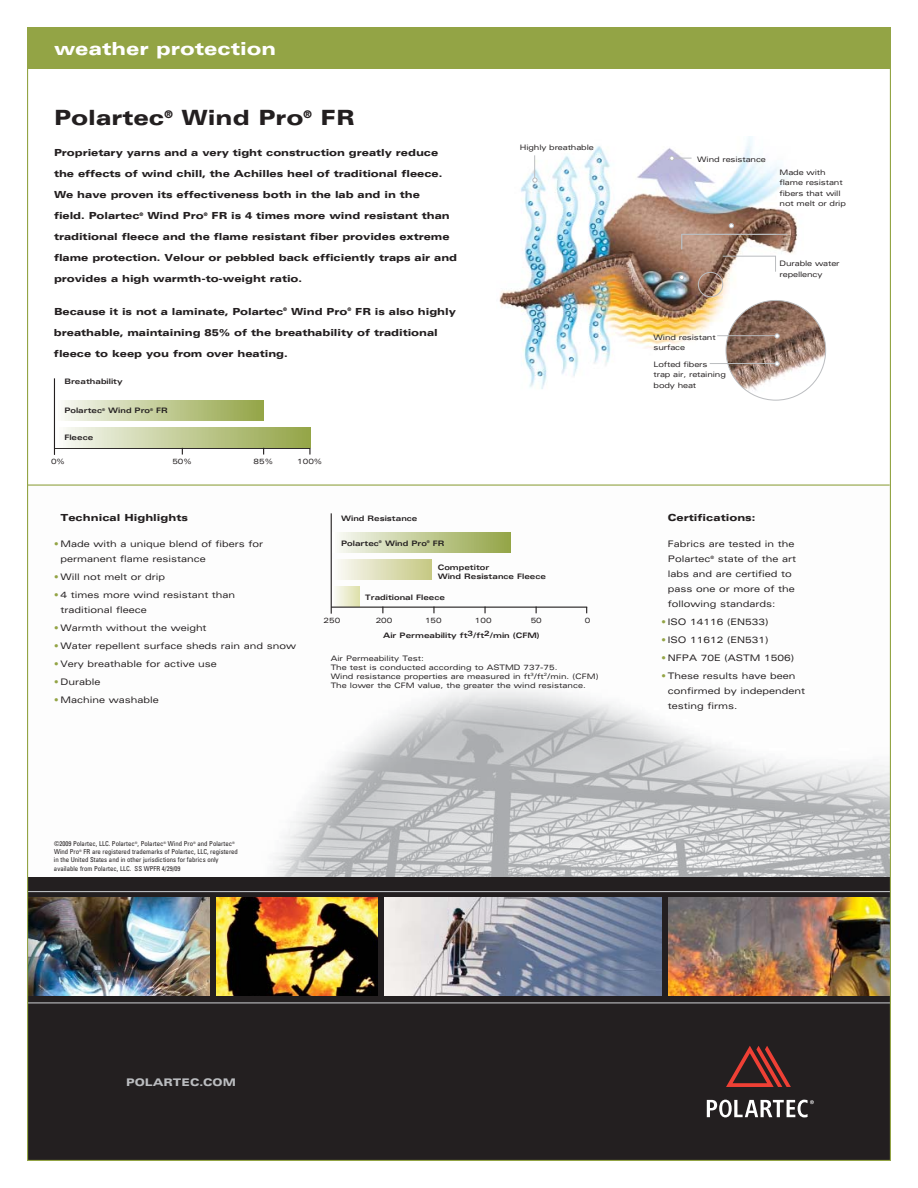
<style>
.page{position:relative;width:918px;height:1188px;background:#fff}
.page>*{position:absolute;margin:0;border:0;box-sizing:border-box;transform-origin:0 0}
.t1{font:900 expanded 21px "Univers";color:#231f20}
.t2{font:900 expanded 18px "Univers";color:#fff}
.t3{font:900 expanded 10.5px "Univers";color:#bbbdc0}
.t4{font:900 expanded 9.75px/21px "Univers";letter-spacing:-.005em;color:#231f20}
.t5{font:expanded 9px/15px "Univers";color:#231f20}
.t6{font:expanded 7.5px/10.5px "Univers";color:#231f20}
.t7{font:700 expanded 7.5px/9px "Univers";color:#231f20}
.t8{font:condensed 6.75px/8.1px "Univers";color:#231f20}
.s1{color:#93a445}
</style>
<div class="page">
<img style="left:29px;top:513px;width:860px;height:365px">
<div style="left:27px;top:878px;width:864px;height:283px;background:#231f20"></div>
<svg style="left:707px;top:1100px;width:107px;height:17px"></svg>
<svg style="left:726px;top:1046px;width:65px;height:41px"></svg>
<hr style="left:27px;top:1002px;width:864px;height:1px;background:#bbbdc0">
<hr style="left:27px;top:891px;width:864px;height:1px;background:#bbbdc0">
<img style="left:29px;top:898px;width:180px;height:98px">
<img style="left:216px;top:898px;width:162px;height:98px">
<img style="left:385px;top:898px;width:277px;height:98px">
<img style="left:668px;top:898px;width:221px;height:98px">
<div style="left:27px;top:27px;width:864px;height:41px;background:#93a445"></div>
<img style="left:499px;top:136px;width:328px;height:263px">
<img style="left:726px;top:300px;width:100px;height:100px;border-radius:50%">
<div style="left:698px;top:272px;width:25px;height:25px;border:1px solid #bbbdc0;border-radius:50%"></div>
<svg style="left:669px;top:156px;width:23px;height:5px"></svg>
<svg style="left:532px;top:155px;width:5px;height:28px"></svg>
<svg style="left:679px;top:234px;width:109px;height:46px"></svg>
<svg style="left:729px;top:223px;width:5px;height:5px"></svg>
<hr style="left:717px;top:335px;width:60px;height:1px;background:#bbbdc0">
<svg style="left:775px;top:333px;width:5px;height:5px"></svg>
<hr style="left:710px;top:363px;width:67px;height:1px;background:#bbbdc0">
<svg style="left:775px;top:361px;width:5px;height:5px"></svg>
<hr style="left:54px;top:448px;width:256px;height:1px;background:#231f20">
<div style="left:55px;top:428px;width:255px;height:20px;background:linear-gradient(to right,#f8faf5,#92a444)"></div>
<div style="left:55px;top:401px;width:208px;height:20px;background:linear-gradient(to right,#f8faf4,#93a445)"></div>
<hr style="left:54px;top:378px;width:1px;height:77px;background:#231f20">
<svg style="left:309px;top:448px;width:2px;height:7px"></svg>
<svg style="left:332px;top:586px;width:27px;height:21px"></svg>
<div style="left:332px;top:559px;width:100px;height:21px;background:linear-gradient(to right,#fcfbf9,#c5c883)"></div>
<div style="left:332px;top:532px;width:178px;height:21px;background:linear-gradient(to right,#f8faf4,#93a445)"></div>
<hr style="left:331px;top:513px;width:1px;height:101px;background:#231f20">
<hr style="left:331px;top:607px;width:256px;height:1px;background:#231f20">
<hr style="left:27px;top:485px;width:863px;height:1px;background:#93a445">
<h2 class="t2" style="left:54px;top:42px;width:224px">weather protection</h2>
<h1 class="t1" style="left:54px;top:109px;width:302px">Polartec<sup>®</sup> Wind Pro<sup>®</sup> FR</h1>
<p class="t4" style="left:54px;top:143px;width:405px">Proprietary yarns and a very tight construction greatly reduce the effects of wind chill, the Achilles heel of traditional fleece.<br>We have proven its effectiveness both in the lab and in the<br>field. Polartec<sup>®</sup> Wind Pro<sup>®</sup> FR is 4 times more wind resistant than traditional fleece and the flame resistant fiber provides extreme flame protection. Velour or pebbled back efficiently traps air and provides a high warmth-to-weight ratio.</p>
<p class="t4" style="left:54px;top:301px;width:403px">Because it is not a laminate, Polartec<sup>®</sup> Wind Pro<sup>®</sup> FR is also highly breathable, maintaining 85% of the breathability of traditional fleece to keep you from over heating.</p>
<p class="t7" style="left:64px;top:378px;width:60px">Breathability</p>
<p class="t7" style="left:64px;top:407px;width:105px">Polartec<sup>®</sup> Wind Pro<sup>®</sup> FR</p>
<p class="t7" style="left:64px;top:434px;width:30px">Fleece</p>
<p class="t6" style="left:51px;top:457px;width:15px">0%</p>
<p class="t6" style="left:172px;top:457px;width:21px">50%</p>
<p class="t6" style="left:254px;top:457px;width:21px">85%</p>
<p class="t6" style="left:297px;top:457px;width:26px">100%</p>
<p class="t6" style="left:520px;top:143px;width:75px">Highly breathable</p>
<p class="t4" style="left:60px;top:508px;width:129px">Technical Highlights</p>
<p class="t5" style="left:60px;top:537px;width:204px;text-indent:-6px"><span class="s1">•</span> Made with a unique blend of fibers for permanent flame resistance</p>
<p class="t5" style="left:54px;top:570px;width:113px"><span class="s1">•</span> Will not melt or drip</p>
<p class="t5" style="left:60px;top:588px;width:176px;text-indent:-6px"><span class="s1">•</span> 4 times more wind resistant than traditional fleece</p>
<p class="t5" style="left:54px;top:621px;width:154px"><span class="s1">•</span> Warmth without the weight</p>
<p class="t5" style="left:54px;top:639px;width:244px"><span class="s1">•</span> Water repellent surface sheds rain and snow</p>
<p class="t5" style="left:54px;top:657px;width:164px"><span class="s1">•</span> Very breathable for active use</p>
<p class="t5" style="left:54px;top:675px;width:48px"><span class="s1">•</span> Durable</p>
<p class="t5" style="left:54px;top:693px;width:106px"><span class="s1">•</span> Machine washable</p>
<p class="t7" style="left:341px;top:514px;width:78px">Wind Resistance</p>
<p class="t7" style="left:341px;top:539px;width:105px">Polartec<sup>®</sup> Wind Pro<sup>®</sup> FR</p>
<p class="t7" style="left:438px;top:563px;width:110px">Competitor<br>Wind Resistance Fleece</p>
<p class="t7" style="left:365px;top:593px;width:81px">Traditional Fleece</p>
<p class="t6" style="left:324px;top:616px;width:18px">250</p>
<p class="t6" style="left:376px;top:616px;width:18px">200</p>
<p class="t6" style="left:425px;top:616px;width:18px">150</p>
<p class="t6" style="left:475px;top:616px;width:18px">100</p>
<p class="t6" style="left:531px;top:616px;width:13px">50</p>
<p class="t6" style="left:585px;top:616px;width:7px">0</p>
<p class="t7" style="left:383px;top:632px;width:158px">Air Permeability ft3/ft2/min (CFM)</p>
<p class="t6" style="left:331px;top:654px;width:269px;line-height:9px">Air Permeability Test:<br>The test is conducted according to ASTMD 737-75.<br>Wind resistance properties are measured in ft<sup>3</sup>/ft<sup>2</sup>/min. (CFM)<br>The lower the CFM value, the greater the wind resistance.</p>
<p class="t8" style="left:54px;top:840px;width:186px">©2009 Polartec, LLC. Polartec<sup>®</sup>, Polartec<sup>®</sup> Wind Pro<sup>®</sup> and Polartec<sup>® </sup>Wind Pro<sup>®</sup> FR are registered trademarks of Polartec, LLC, registered in the United States and in other jurisdictions for fabrics only available from Polartec, LLC. SS WPFR 4/29/09</p>
<p class="t6" style="left:697px;top:154px;width:70px">Wind resistance</p>
<p class="t6" style="left:780px;top:167px;width:68px">Made with flame resistant fibers that will not melt or drip</p>
<p class="t6" style="left:780px;top:259px;width:61px">Durable water repellency</p>
<p class="t6" style="left:654px;top:332px;width:64px">Wind resistant surface</p>
<p class="t6" style="left:654px;top:359px;width:74px">Lofted fibers trap air, retaining body heat</p>
<p class="t4" style="left:668px;top:508px;width:89px">Certifications:</p>
<p class="t5" style="left:668px;top:537px;width:130px">Fabrics are tested in the<br>Polartec<sup>®</sup> state of the art labs and are certified to pass one or more of the following standards:</p>
<p class="t5" style="left:662px;top:615px;width:109px"><span class="s1">•</span> ISO 14116 (EN533)</p>
<p class="t5" style="left:662px;top:633px;width:109px"><span class="s1">•</span> ISO 11612 (EN531)</p>
<p class="t5" style="left:662px;top:651px;width:134px"><span class="s1">•</span> NFPA 70E (ASTM 1506)</p>
<p class="t5" style="left:668px;top:669px;width:139px;text-indent:-6px"><span class="s1">•</span> These results have been confirmed by independent testing firms.</p>
<p class="t3" style="left:126px;top:1079px;width:111px">POLARTEC.COM</p>
</div>
